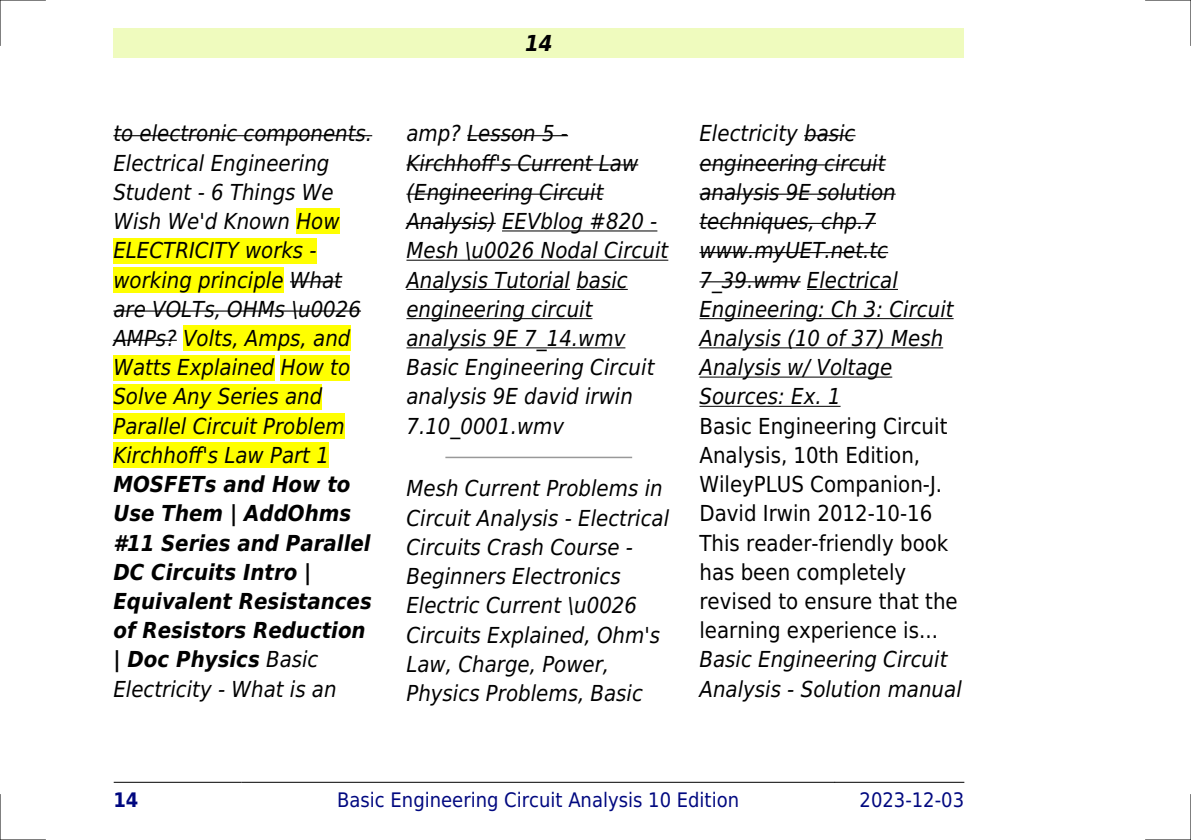
<style>
.page{position:relative;width:1191px;height:840px;background:#fff}
.page>*{position:absolute;margin:0;border:0;box-sizing:border-box;transform-origin:0 0}
.t1{font:italic 22px/29.2px "DejaVu Sans Condensed";color:#000}
.t2{font:22px/29.2px "DejaVu Sans Condensed";color:#000}
.t3{font:italic 700 22px/29.2px "DejaVu Sans Condensed";color:#000}
.t4{font:20px "DejaVu Sans Condensed";color:#000880}
.t5{font:700 20px "DejaVu Sans Condensed";color:#000880}
.s1{font-weight:400}
</style>
<div class="page">
<div style="left:113px;top:28px;width:851px;height:30px;background:#effbbe"></div>
<hr style="left:114px;top:781px;width:127px;height:1px;background:#000">
<hr style="left:242px;top:781px;width:592px;height:1px;background:#000">
<hr style="left:835px;top:781px;width:129px;height:1px;background:#000">
<hr style="left:113px;top:135px;width:259px;height:1px;background:#000">
<div style="left:296px;top:208px;width:44px;height:26px;background:#ff0"></div>
<div style="left:113px;top:238px;width:204px;height:25px;background:#ff0"></div>
<div style="left:113px;top:267px;width:171px;height:25px;background:#ff0"></div>
<hr style="left:290px;top:281px;width:52px;height:1px;background:#000">
<hr style="left:113px;top:310px;width:248px;height:1px;background:#000">
<hr style="left:113px;top:339px;width:64px;height:1px;background:#000">
<div style="left:183px;top:325px;width:167px;height:26px;background:#ff0"></div>
<div style="left:113px;top:354px;width:161px;height:26px;background:#ff0"></div>
<div style="left:281px;top:354px;width:69px;height:26px;background:#ff0"></div>
<div style="left:113px;top:384px;width:209px;height:25px;background:#ff0"></div>
<div style="left:113px;top:413px;width:232px;height:25px;background:#ff0"></div>
<div style="left:113px;top:442px;width:216px;height:26px;background:#ff0"></div>
<hr style="left:467px;top:135px;width:101px;height:1px;background:#000">
<hr style="left:406px;top:164px;width:232px;height:1px;background:#000">
<hr style="left:406px;top:193px;width:197px;height:2px;background:#000">
<hr style="left:406px;top:223px;width:90px;height:1px;background:#000">
<hr style="left:502px;top:230px;width:155px;height:1px;background:#000">
<hr style="left:406px;top:259px;width:262px;height:1px;background:#000">
<hr style="left:406px;top:289px;width:164px;height:1px;background:#000">
<hr style="left:576px;top:289px;width:52px;height:1px;background:#000">
<hr style="left:406px;top:318px;width:186px;height:1px;background:#000">
<hr style="left:406px;top:347px;width:219px;height:1px;background:#000">
<hr style="left:446px;top:456px;width:185px;height:2px;background:#999">
<hr style="left:804px;top:135px;width:51px;height:1px;background:#000">
<hr style="left:699px;top:164px;width:186px;height:1px;background:#000">
<hr style="left:699px;top:193px;width:196px;height:2px;background:#000">
<hr style="left:699px;top:223px;width:177px;height:1px;background:#000">
<hr style="left:699px;top:252px;width:189px;height:1px;background:#000">
<hr style="left:699px;top:281px;width:101px;height:1px;background:#000">
<hr style="left:807px;top:289px;width:91px;height:1px;background:#000">
<hr style="left:699px;top:318px;width:254px;height:1px;background:#000">
<hr style="left:699px;top:347px;width:244px;height:1px;background:#000">
<hr style="left:699px;top:376px;width:193px;height:1px;background:#000">
<hr style="left:699px;top:405px;width:141px;height:1px;background:#000">
<hr style="left:0;top:0;width:45px;height:1px;background:#000">
<hr style="left:1145px;top:0;width:46px;height:1px;background:#000">
<hr style="left:0;top:839px;width:45px;height:1px;background:#000">
<hr style="left:1145px;top:839px;width:46px;height:1px;background:#000">
<hr style="left:0;top:0;width:1px;height:45px;background:#000">
<hr style="left:0;top:794px;width:1px;height:45px;background:#000">
<hr style="left:1190px;top:0;width:1px;height:45px;background:#000">
<hr style="left:1190px;top:794px;width:1px;height:45px;background:#000">
<p class="t1" style="left:113px;top:119px;width:260px">to electronic components.<br>Electrical Engineering<br>Student - 6 Things We<br>Wish We'd Known How<br>ELECTRICITY works - working principle What are VOLTs, OHMs \u0026<br>AMPs? Volts, Amps, and<br>Watts Explained How to<br>Solve Any Series and<br>Parallel Circuit Problem<br>Kirchhoff's Law Part 1</p>
<p class="t3" style="left:113px;top:469px;width:260px">MOSFETs and How to<br>Use Them | AddOhms #11 Series and Parallel<br>DC Circuits Intro |<br>Equivalent Resistances of Resistors Reduction | Doc Physics <span class="s1">Basic<br>Electricity - What is an</span></p>
<p class="t3" style="left:525px;top:28px;width:29px">14</p>
<p class="t1" style="left:406px;top:119px;width:263px">amp? Lesson 5 -<br>Kirchhoff's Current Law (Engineering Circuit<br>Analysis) EEVblog #820 -<br>Mesh \u0026 Nodal Circuit<br>Analysis Tutorial basic engineering circuit analysis 9E 7_14.wmv<br>Basic Engineering Circuit analysis 9E david irwin<br>7.10_0001.wmv</p>
<p class="t1" style="left:406px;top:474px;width:264px">Mesh Current Problems in<br>Circuit Analysis - Electrical<br>Circuits Crash Course -<br>Beginners Electronics<br>Electric Current \u0026<br>Circuits Explained, Ohm's<br>Law, Charge, Power,<br>Physics Problems, Basic</p>
<p class="t1" style="left:699px;top:119px;width:256px">Electricity basic engineering circuit analysis 9E solution techniques, chp.7 www.myUET.net.tc<br>7_39.wmv Electrical<br>Engineering: Ch 3: Circuit<br>Analysis (10 of 37) Mesh<br>Analysis w/ Voltage<br>Sources: Ex. 1</p>
<p class="t2" style="left:699px;top:411px;width:260px">Basic Engineering Circuit<br>Analysis, 10th Edition,<br>WileyPLUS Companion-J.<br>David Irwin 2012-10-16<br>This reader-friendly book has been completely revised to ensure that the learning experience is...</p>
<p class="t1" style="left:699px;top:645px;width:264px">Basic Engineering Circuit<br>Analysis - Solution manual</p>
<p class="t5" style="left:113px;top:787px;width:27px">14</p>
<p class="t4" style="left:337px;top:787px;width:403px">Basic Engineering Circuit Analysis 10 Edition</p>
<p class="t4" style="left:859px;top:787px;width:106px">2023-12-03</p>
</div>
